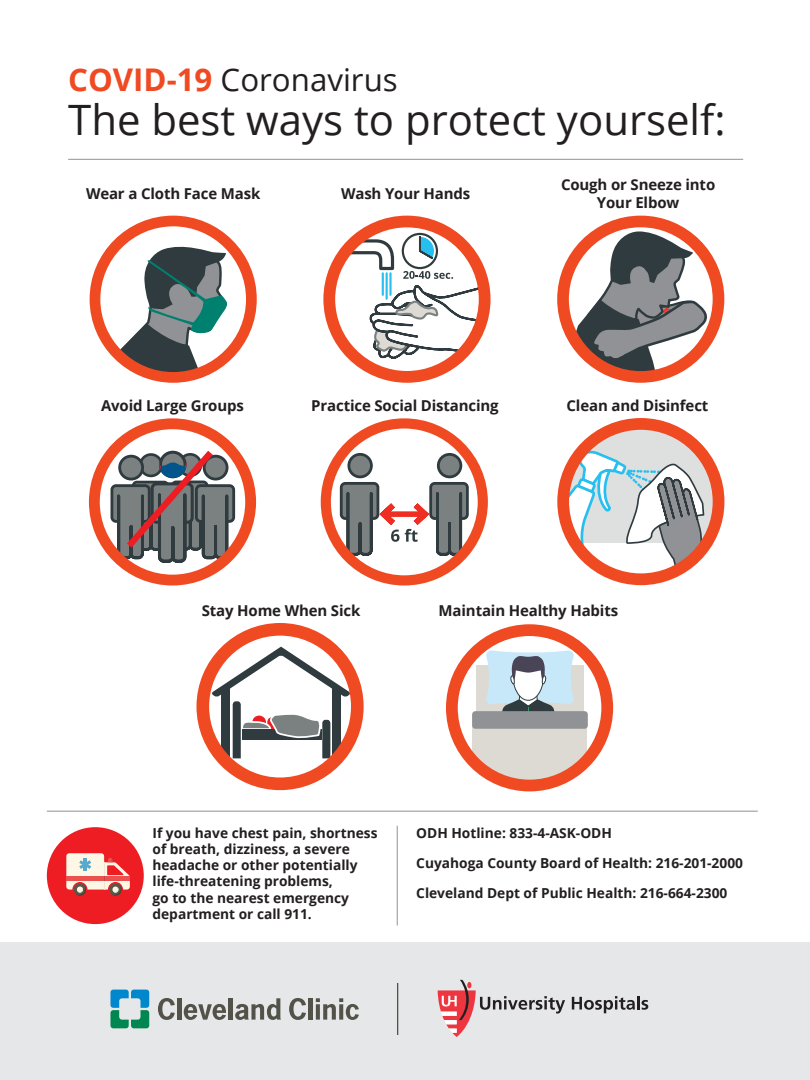
<style>
.page{position:relative;width:810px;height:1080px;background:#fff}
.page>*{position:absolute;margin:0;border:0;box-sizing:border-box;transform-origin:0 0}
.t1{font:41.88px "Open Sans";color:#231f20}
.t2{font:31.25px "Open Sans";color:#231f20}
.t3{font:700 15px/18px "Open Sans";letter-spacing:-.01em;color:#231f20;text-align:center}
.t4{font:700 13.75px/16.2px "Open Sans";color:#231f20}
.s1{font-weight:700;color:#f04a23}
</style>
<div class="page">
<div style="left:0;top:943px;width:810px;height:137px;background:#e6e7e9"></div>
<svg style="left:110px;top:990px;width:39px;height:38px"></svg>
<svg style="left:158px;top:998px;width:17px;height:22px"></svg>
<hr style="left:177px;top:998px;width:4px;height:22px;background:#535249">
<svg style="left:184px;top:1004px;width:42px;height:16px"></svg>
<hr style="left:229px;top:998px;width:4px;height:22px;background:#535249">
<svg style="left:289px;top:998px;width:17px;height:22px"></svg>
<hr style="left:308px;top:998px;width:4px;height:22px;background:#535249">
<svg style="left:316px;top:998px;width:43px;height:22px"></svg>
<svg style="left:235px;top:998px;width:46px;height:22px"></svg>
<svg style="left:438px;top:980px;width:127px;height:57px"></svg>
<svg style="left:572px;top:996px;width:63px;height:17px"></svg>
<hr style="left:637px;top:996px;width:3px;height:14px;background:#231f20">
<svg style="left:642px;top:1000px;width:6px;height:10px"></svg>
<hr style="left:397px;top:983px;width:1px;height:52px;background:#535249">
<hr style="left:68px;top:159px;width:675px;height:1px;background:#919295">
<svg style="left:95px;top:221px;width:156px;height:155px"></svg>
<svg style="left:106px;top:243px;width:125px;height:132px"></svg>
<div style="left:90px;top:216px;width:167px;height:167px;border:11px solid #f04a23;border-radius:50%"></div>
<svg style="left:329px;top:221px;width:156px;height:156px"></svg>
<div style="left:402px;top:233px;width:36px;height:36px;border:2px solid #2f3b3f;border-radius:50%"></div>
<svg style="left:330px;top:235px;width:153px;height:128px"></svg>
<div style="left:323px;top:216px;width:168px;height:167px;border:12px solid #f04a23;border-radius:50%"></div>
<svg style="left:567px;top:231px;width:146px;height:142px"></svg>
<div style="left:557px;top:216px;width:167px;height:167px;border:12px solid #f04a23;border-radius:50%"></div>
<svg style="left:95px;top:424px;width:155px;height:156px"></svg>
<div style="left:112px;top:486px;width:37px;height:35px;background:#7b8080;border-radius:4px"></div>
<div style="left:111px;top:484px;width:40px;height:39px;border:3px solid #2f3b3f;border-radius:4px"></div>
<div style="left:196px;top:486px;width:38px;height:35px;background:#7b8080;border-radius:4px"></div>
<div style="left:195px;top:484px;width:40px;height:39px;border:3px solid #2f3b3f;border-radius:4px"></div>
<div style="left:89px;top:418px;width:167px;height:168px;border:11px solid #f04a23;border-radius:50%"></div>
<svg style="left:327px;top:424px;width:155px;height:155px"></svg>
<div style="left:341px;top:483px;width:37px;height:36px;background:#7b8080;border-radius:4px"></div>
<div style="left:340px;top:482px;width:39px;height:38px;border:3px solid #2f3b3f;border-radius:4px"></div>
<div style="left:349px;top:454px;width:22px;height:23px;background:#7b8080;border-radius:50%"></div>
<div style="left:347px;top:453px;width:26px;height:25px;border:3px solid #2f3b3f;border-radius:50%"></div>
<div style="left:431px;top:483px;width:36px;height:36px;background:#7b8080;border-radius:4px"></div>
<div style="left:429px;top:482px;width:40px;height:38px;border:3px solid #2f3b3f;border-radius:4px"></div>
<div style="left:438px;top:454px;width:23px;height:23px;background:#7b8080;border-radius:50%"></div>
<div style="left:437px;top:453px;width:25px;height:25px;border:3px solid #2f3b3f;border-radius:50%"></div>
<svg style="left:345px;top:491px;width:118px;height:66px"></svg>
<div style="left:321px;top:418px;width:167px;height:168px;border:10px solid #f04a23;border-radius:50%"></div>
<svg style="left:564px;top:424px;width:155px;height:156px"></svg>
<div style="left:557px;top:418px;width:167px;height:167px;border:12px solid #f04a23;border-radius:50%"></div>
<div style="left:476px;top:665px;width:108px;height:77px;background:#dcdad3"></div>
<svg style="left:485px;top:640px;width:89px;height:71px"></svg>
<svg style="left:473px;top:728px;width:114px;height:62px;fill:#dcdad3"></svg>
<div style="left:472px;top:711px;width:116px;height:18px;background:#919295;border-radius:3px"></div>
<div style="left:446px;top:624px;width:167px;height:167px;border:12px solid #f04a23;border-radius:50%"></div>
<svg style="left:212px;top:647px;width:138px;height:111px"></svg>
<div style="left:197px;top:623px;width:167px;height:167px;border:13px solid #f04a23;border-radius:50%"></div>
<svg style="left:116px;top:444px;width:114px;height:120px"></svg>
<div style="left:47px;top:827px;width:97px;height:97px;background:#ee1d23;border-radius:50%"></div>
<svg style="left:66px;top:853px;width:64px;height:43px"></svg>
<hr style="left:47px;top:811px;width:711px;height:1px;background:#919295">
<hr style="left:397px;top:826px;width:1px;height:100px;background:#919295">
<h2 class="t2" style="left:68px;top:59px;width:331px"><span class="s1">COVID-19</span> Coronavirus</h2>
<h1 class="t1" style="left:68px;top:91px;width:659px">The best ways to protect yourself:</h1>
<p class="t3" style="left:86px;top:185px;width:176px">Wear a Cloth Face Mask</p>
<p class="t3" style="left:341px;top:185px;width:131px">Wash Your Hands</p>
<p class="t3" style="left:561px;top:175px;width:156px">Cough or Sneeze into<br>Your Elbow</p>
<p class="t3" style="left:101px;top:396px;width:144px">Avoid Large Groups</p>
<p class="t3" style="left:311px;top:396px;width:189px">Practice Social Distancing</p>
<p class="t3" style="left:567px;top:396px;width:143px">Clean and Disinfect</p>
<p class="t3" style="left:202px;top:601px;width:160px">Stay Home When Sick</p>
<p class="t3" style="left:439px;top:601px;width:181px">Maintain Healthy Habits</p>
<p class="t4" style="left:152px;top:824px;width:227px">If you have chest pain, shortness of breath, dizziness, a severe headache or other potentially life-threatening problems,<br>go to the nearest emergency department or call 911.</p>
<p class="t4" style="left:416px;top:824px;width:197px">ODH Hotline: 833-4-ASK-ODH</p>
<p class="t4" style="left:416px;top:855px;width:328px">Cuyahoga County Board of Health: 216-201-2000</p>
<p class="t4" style="left:416px;top:885px;width:313px">Cleveland Dept of Public Health: 216-664-2300</p>
</div>
